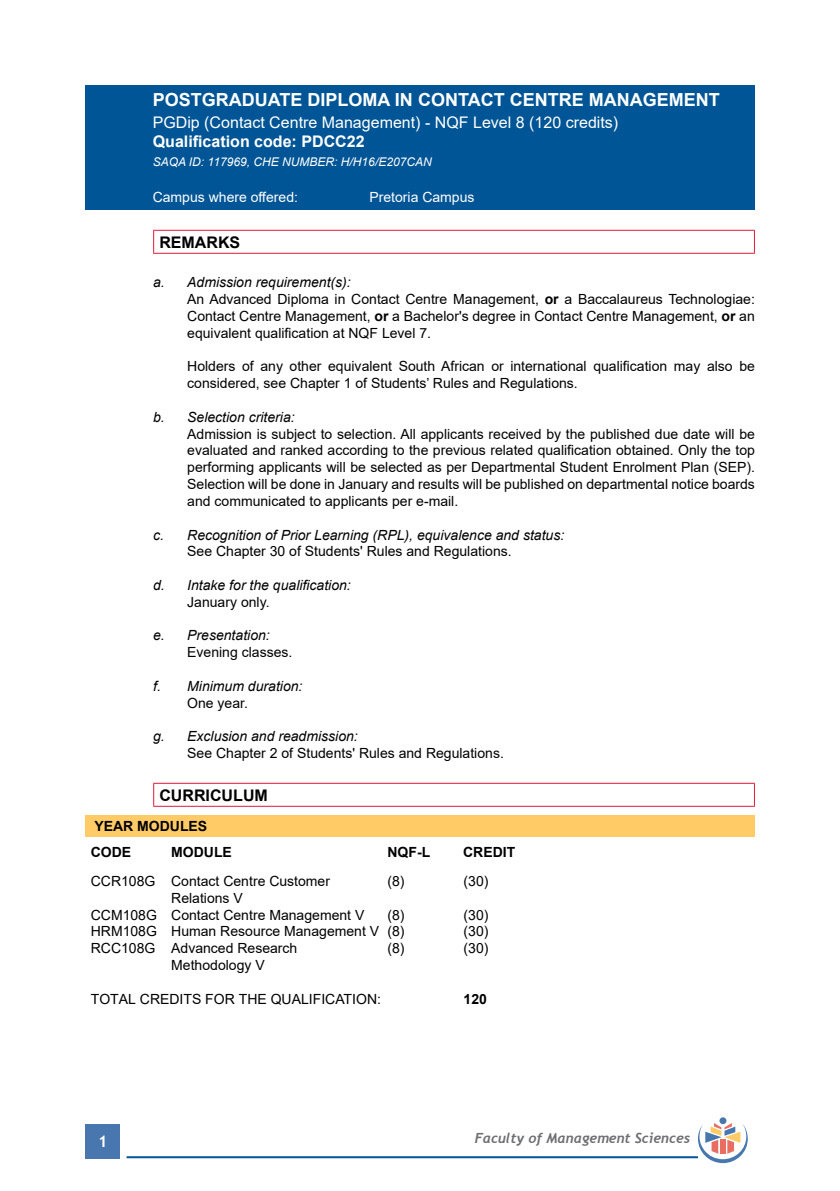
<style>
.page{position:relative;width:840px;height:1191px;background:#fff}
.page>*{position:absolute;margin:0;border:0;box-sizing:border-box;transform-origin:0 0}
.t1{font:700 18px "Arial";color:#fff}
.t2{font:16px "Arial";color:#fff}
.t3{font:700 16px "Arial";color:#fff}
.t4{font:700 16px "Arial";color:#000}
.t5{font:700 16px "Trebuchet MS";color:#fff}
.t6{font:14px/16.8px "Arial";color:#000}
.t7{font:italic 14px "Arial";color:#000}
.t8{font:700 14px/26.4px "Arial";color:#000}
.t9{font:14px "Arial";color:#fff}
.t10{font:italic 700 14px "Trebuchet";color:#6d6e71}
.t11{font:italic 12px "Arial";color:#fff}
.s1{font-style:italic}
.s2{font-weight:700}
</style>
<div class="page">
<div style="left:86px;top:1124px;width:34px;height:34px;background:#4777ae"></div>
<hr style="left:126px;top:1156px;width:571px;height:2px;background:#005596">
<div style="left:719px;top:1117px;width:7px;height:7px;background:#4777ae;border-radius:50%"></div>
<svg style="left:697px;top:1123px;width:50px;height:40px"></svg>
<div style="left:85px;top:85px;width:669px;height:125px;background:#005596"></div>
<hr style="left:153px;top:230px;width:601px;height:1px;background:#e31837">
<svg style="left:153px;top:231px;width:1px;height:22px"></svg>
<svg style="left:753px;top:231px;width:1px;height:22px"></svg>
<hr style="left:153px;top:253px;width:601px;height:1px;background:#e31837">
<hr style="left:153px;top:783px;width:601px;height:1px;background:#e31837">
<svg style="left:153px;top:784px;width:1px;height:21px"></svg>
<svg style="left:753px;top:784px;width:1px;height:21px"></svg>
<hr style="left:153px;top:805px;width:601px;height:1px;background:#e31837">
<div style="left:85px;top:814px;width:669px;height:22px;background:#ffcb66"></div>
<p class="t1" style="left:153px;top:87px;width:568px">POSTGRADUATE DIPLOMA IN CONTACT CENTRE MANAGEMENT</p>
<p class="t2" style="left:153px;top:111px;width:467px">PGDip (Contact Centre Management) - NQF Level 8 (120 credits)</p>
<p class="t3" style="left:153px;top:130px;width:213px">Qualification code: PDCC22</p>
<p class="t11" style="left:153px;top:154px;width:280px">SAQA ID: 117969, CHE NUMBER: H/H16/E207CAN</p>
<p class="t9" style="left:153px;top:187px;width:147px">Campus where offered:</p>
<p class="t9" style="left:369px;top:187px;width:107px">Pretoria Campus</p>
<p class="t4" style="left:159px;top:231px;width:82px">REMARKS</p>
<p class="t6" style="left:187px;top:274px;width:569px;text-indent:-34px"><span class="s1">a. Admission requirement(s):<br></span>An Advanced Diploma in Contact Centre Management, <span class="s2">or</span> a Baccalaureus Technologiae:<br>Contact Centre Management, <span class="s2">or</span> a Bachelor's degree in Contact Centre Management, <span class="s2">or</span> an equivalent qualification at NQF Level 7.</p>
<p class="t6" style="left:187px;top:358px;width:569px">Holders of any other equivalent South African or international qualification may also be considered, see Chapter 1 of Students’ Rules and Regulations.</p>
<p class="t7" style="left:153px;top:408px;width:143px">b. Selection criteria:</p>
<p class="t6" style="left:187px;top:425px;width:569px;text-align:justify">Admission is subject to selection. All applicants received by the published due date will be evaluated and ranked according to the previous related qualification obtained. Only the top performing applicants will be selected as per Departmental Student Enrolment Plan (SEP).<br>Selection will be done in January and results will be published on departmental notice boards and communicated to applicants per e-mail.</p>
<p class="t7" style="left:153px;top:525px;width:412px">c. Recognition of Prior Learning (RPL), equivalence and status:</p>
<p class="t6" style="left:187px;top:543px;width:326px">See Chapter 30 of Students' Rules and Regulations.</p>
<p class="t7" style="left:153px;top:576px;width:199px">d. Intake for the qualification:</p>
<p class="t6" style="left:187px;top:593px;width:84px">January only.</p>
<p class="t7" style="left:153px;top:626px;width:118px">e. Presentation:</p>
<p class="t6" style="left:187px;top:644px;width:107px">Evening classes.</p>
<p class="t7" style="left:153px;top:677px;width:151px">f. Minimum duration:</p>
<p class="t6" style="left:187px;top:694px;width:62px">One year.</p>
<p class="t7" style="left:153px;top:727px;width:206px">g. Exclusion and readmission:</p>
<p class="t6" style="left:187px;top:744px;width:318px">See Chapter 2 of Students' Rules and Regulations.</p>
<p class="t4" style="left:159px;top:783px;width:110px">CURRICULUM</p>
<p class="t8" style="left:91px;top:812px;width:118px">YEAR MODULES<br>CODE</p>
<p class="t8" style="left:171px;top:839px;width:62px">MODULE</p>
<p class="t8" style="left:387px;top:839px;width:44px">NQF-L</p>
<p class="t8" style="left:463px;top:839px;width:54px">CREDIT</p>
<p class="t6" style="left:91px;top:872px;width:241px">CCR108G Contact Centre Customer</p>
<p class="t6" style="left:387px;top:872px;width:19px">(8)</p>
<p class="t6" style="left:463px;top:872px;width:26px">(30)</p>
<p class="t6" style="left:91px;top:889px;width:275px;text-indent:80px">Relations V<br>CCM108G Contact Centre Management V</p>
<p class="t6" style="left:387px;top:906px;width:19px">(8)</p>
<p class="t6" style="left:463px;top:906px;width:26px">(30)</p>
<p class="t6" style="left:91px;top:923px;width:315px">HRM108G Human Resource Management V (8)</p>
<p class="t6" style="left:463px;top:923px;width:26px">(30)</p>
<p class="t6" style="left:91px;top:939px;width:208px">RCC108G Advanced Research</p>
<p class="t6" style="left:387px;top:939px;width:19px">(8)</p>
<p class="t6" style="left:463px;top:939px;width:26px">(30)</p>
<p class="t6" style="left:171px;top:956px;width:95px">Methodology V</p>
<p class="t6" style="left:91px;top:990px;width:291px">TOTAL CREDITS FOR THE QUALIFICATION:</p>
<p class="t8" style="left:463px;top:985px;width:25px">120</p>
<p class="t5" style="left:98px;top:1131px;width:11px">1</p>
<p class="t10" style="left:474px;top:1129px;width:217px">Faculty of Management Sciences</p>
</div>
